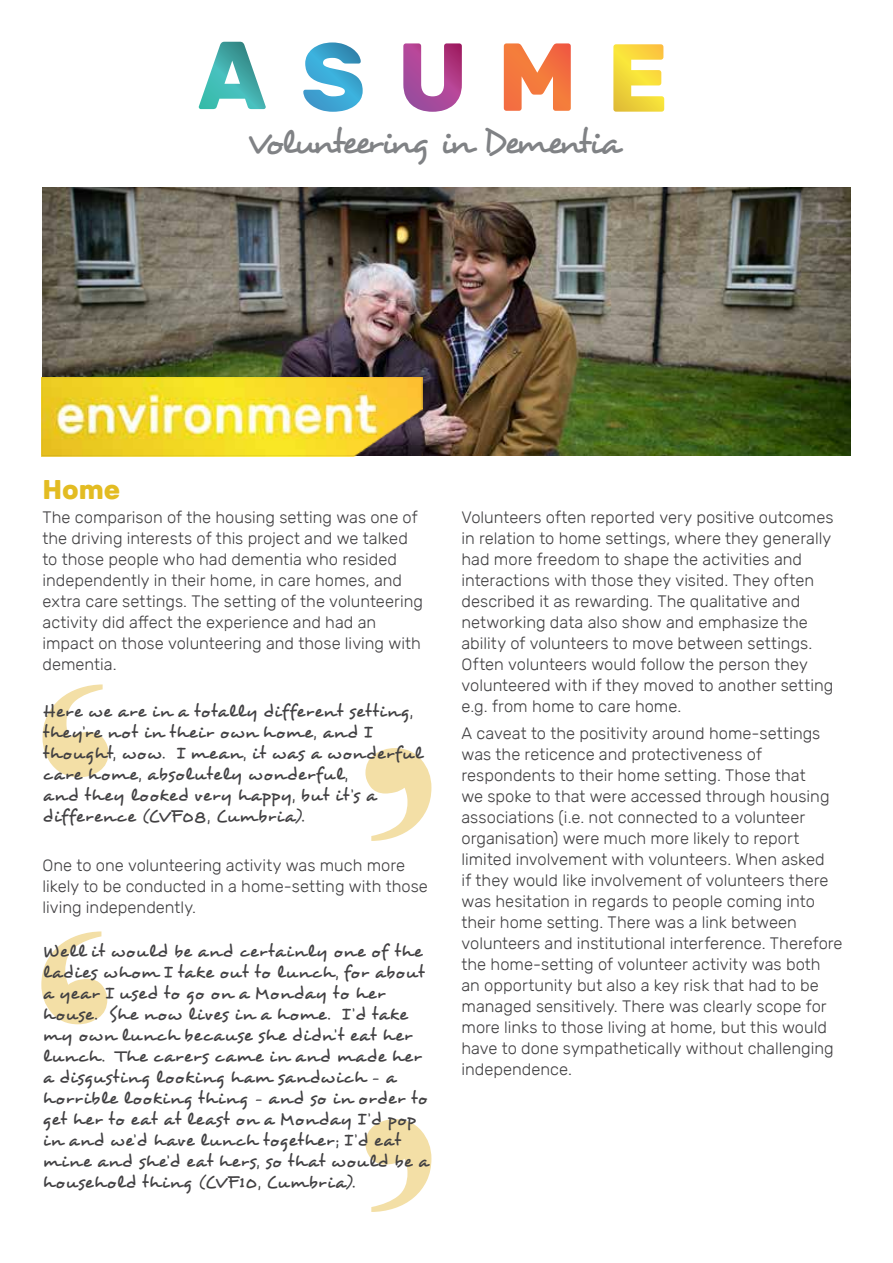
<style>
.page{position:relative;width:893px;height:1263px;background:#fff}
.page>*{position:absolute;margin:0;border:0;box-sizing:border-box;transform-origin:0 0}
.t1{font:34.8px "Desyrel";letter-spacing:-.095em;color:#808285}
.t2{font:700 27px "Rubik";color:#e3bc22}
.t3{font:18px/21px "Desyrel";letter-spacing:.04em;color:#414042}
.t4{font:300 16.5px/21px "Rubik";color:#414042}
</style>
<div class="page">
<svg style="left:199px;top:42px;width:67px;height:67px"></svg>
<svg style="left:303px;top:42px;width:60px;height:70px"></svg>
<svg style="left:403px;top:43px;width:59px;height:69px"></svg>
<svg style="left:504px;top:43px;width:67px;height:68px"></svg>
<svg style="left:613px;top:44px;width:51px;height:68px"></svg>
<img style="left:43px;top:187px;width:807px;height:268px">
<svg style="left:43px;top:684px;width:65px;height:93px"></svg>
<svg style="left:365px;top:748px;width:66px;height:93px"></svg>
<img style="left:41px;top:377px;width:381px;height:79px">
<svg style="left:41px;top:931px;width:66px;height:93px"></svg>
<svg style="left:365px;top:1119px;width:66px;height:93px"></svg>
<h1 class="t1" style="left:248px;top:120px;width:375px">Volunteering in Dementia</h1>
<h2 class="t2" style="left:42px;top:474px;width:79px">Home</h2>
<p class="t4" style="left:42px;top:507px;width:382px">The comparison of the housing setting was one of the driving interests of this project and we talked to those people who had dementia who resided independently in their home, in care homes, and extra care settings. The setting of the volunteering activity did affect the experience and had an impact on those volunteering and those living with dementia.</p>
<p class="t3" style="left:43px;top:701px;width:381px">Here we are in a totally different setting, they’re not in their own home, and I thought, wow. I mean, it was a wonderful care home, absolutely wonderful,<br>and they looked very happy, but it’s a difference (CVF08, Cumbria).</p>
<p class="t4" style="left:43px;top:855px;width:387px">One to one volunteering activity was much more likely to be conducted in a home-setting with those living independently.</p>
<p class="t3" style="left:43px;top:940px;width:387px">Well it would be and certainly one of the ladies whom I take out to lunch, for about a year I used to go on a Monday to her house. She now lives in a home. I’d take my own lunch because she didn’t eat her lunch. The carers came in and made her a disgusting looking ham sandwich – a horrible looking thing – and so in order to get her to eat at least on a Monday I’d pop in and we’d have lunch together; I’d eat mine and she’d eat hers, so that would be a household thing (CVF10, Cumbria).</p>
<p class="t4" style="left:461px;top:507px;width:374px">Volunteers often reported very positive outcomes in relation to home settings, where they generally had more freedom to shape the activities and interactions with those they visited. They often described it as rewarding. The qualitative and networking data also show and emphasize the ability of volunteers to move between settings.<br>Often volunteers would follow the person they volunteered with if they moved to another setting e.g. from home to care home.</p>
<p class="t4" style="left:461px;top:723px;width:383px">A caveat to the positivity around home-settings was the reticence and protectiveness of respondents to their home setting. Those that<br>we spoke to that were accessed through housing associations (i.e. not connected to a volunteer organisation) were much more likely to report limited involvement with volunteers. When asked<br>if they would like involvement of volunteers there was hesitation in regards to people coming into their home setting. There was a link between volunteers and institutional interference. Therefore the home-setting of volunteer activity was both an opportunity but also a key risk that had to be managed sensitively. There was clearly scope for more links to those living at home, but this would have to done sympathetically without challenging independence.</p>
</div>
